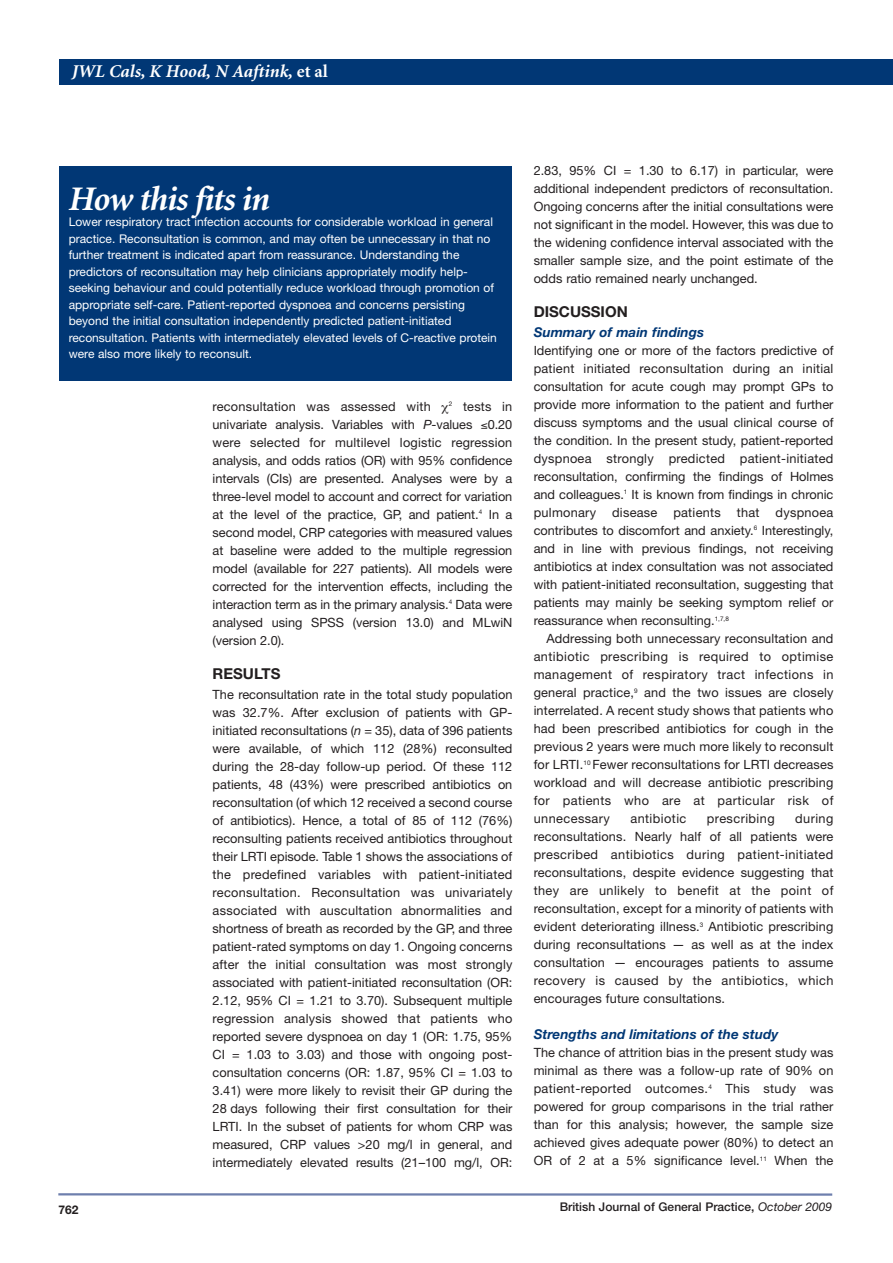
<style>
.page{position:relative;width:893px;height:1263px;background:#fff}
.page>*{position:absolute;margin:0;border:0;box-sizing:border-box;transform-origin:0 0}
.t1{font:italic 700 34.5px "Minion";letter-spacing:-.03em;color:#fff}
.t2{font:italic 700 18px "Minion";color:#fff}
.t3{font:700 15px "Helvetica Neue";color:#231f20}
.t4{font:italic 700 13.5px "Helvetica Neue";color:#013775}
.t5{font:12.75px/18px "Helvetica Neue";letter-spacing:.005em;color:#231f20;text-align:justify}
.t6{font:12.75px "Helvetica Neue";letter-spacing:.035em;color:#231f20}
.t7{font:12px/16.5px "Helvetica Neue";color:#fff}
.t8{font:500 12px "Helvetica Neue";color:#231f20}
.t9{font:700 12px "Helvetica Neue";color:#231f20}
.s1{font-style:normal}
.s2{font-style:italic}
.s3{font-weight:400;font-style:italic}
</style>
<div class="page">
<hr style="left:58px;top:1193px;width:774px;height:3px;background:#6e7fad">
<div style="left:61px;top:60px;width:832px;height:25px;background:#013775"></div>
<div style="left:59px;top:166px;width:453px;height:214px;background:#013775"></div>
<h2 class="t2" style="left:72px;top:64px;width:258px">JWL Cals, K Hood, N Aaftink, <span class="s1">et al</span></h2>
<h1 class="t1" style="left:69px;top:185px;width:203px">How this fits in</h1>
<p class="t7" style="left:69px;top:215px;width:430px">Lower respiratory tract infection accounts for considerable workload in general practice. Reconsultation is common, and may often be unnecessary in that no further treatment is indicated apart from reassurance. Understanding the predictors of reconsultation may help clinicians appropriately modify help&shy;seeking behaviour and could potentially reduce workload through promotion of appropriate self-care. Patient-reported dyspnoea and concerns persisting beyond the initial consultation independently predicted patient-initiated reconsultation. Patients with intermediately elevated levels of C-reactive protein were also more likely to reconsult.</p>
<p class="t5" style="left:213px;top:398px;width:301px;text-indent:236px"><sup>2</sup> tests in univariate analysis. Variables with <span class="s2">P</span>-values ≤0.20 were selected for multilevel logistic regression analysis, and odds ratios (OR) with 95% confidence intervals (CIs) are presented. Analyses were by a three-level model to account and correct for variation at the level of the practice, GP, and patient.<sup>4</sup> In a second model, CRP categories with measured values at baseline were added to the multiple regression model (available for 227 patients). All models were corrected for the intervention effects, including the interaction term as in the primary analysis.<sup>4</sup> Data were analysed using SPSS (version 13.0) and MLwiN (version 2.0).</p>
<p class="t3" style="left:213px;top:665px;width:69px">RESULTS</p>
<p class="t5" style="left:213px;top:686px;width:301px">The reconsultation rate in the total study population was 32.7%. After exclusion of patients with GP&shy;initiated reconsultations (<span class="s2">n</span> = 35), data of 396 patients were available, of which 112 (28%) reconsulted during the 28-day follow-up period. Of these 112 patients, 48 (43%) were prescribed antibiotics on reconsultation (of which 12 received a second course of antibiotics). Hence, a total of 85 of 112 (76%) reconsulting patients received antibiotics throughout their LRTI episode. Table 1 shows the associations of the predefined variables with patient-initiated reconsultation. Reconsultation was univariately associated with auscultation abnormalities and shortness of breath as recorded by the GP, and three patient-rated symptoms on day 1. Ongoing concerns after the initial consultation was most strongly associated with patient-initiated reconsultation (OR:<br>2.12, 95% CI = 1.21 to 3.70). Subsequent multiple regression analysis showed that patients who reported severe dyspnoea on day 1 (OR: 1.75, 95% CI = 1.03 to 3.03) and those with ongoing post&shy;consultation concerns (OR: 1.87, 95% CI = 1.03 to 3.41) were more likely to revisit their GP during the 28 days following their first consultation for their LRTI. In the subset of patients for whom CRP was measured, CRP values &gt;20 mg/l in general, and intermediately elevated results (21–100 mg/l, OR:</p>
<p class="t5" style="left:213px;top:398px;width:220px">reconsultation was assessed with</p>
<p class="t5" style="left:534px;top:163px;width:301px">2.83, 95% CI = 1.30 to 6.17) in particular, were additional independent predictors of reconsultation.<br>Ongoing concerns after the initial consultations were not significant in the model. However, this was due to the widening confidence interval associated with the smaller sample size, and the point estimate of the odds ratio remained nearly unchanged.</p>
<p class="t3" style="left:534px;top:303px;width:96px">DISCUSSION</p>
<p class="t4" style="left:534px;top:327px;width:172px">Summary of main findings</p>
<p class="t5" style="left:534px;top:343px;width:301px">Identifying one or more of the factors predictive of patient initiated reconsultation during an initial consultation for acute cough may prompt GPs to provide more information to the patient and further discuss symptoms and the usual clinical course of the condition. In the present study, patient-reported dyspnoea strongly predicted patient-initiated reconsultation, confirming the findings of Holmes and colleagues.<sup>1</sup> It is known from findings in chronic pulmonary disease patients that dyspnoea contributes to discomfort and anxiety.<sup>6</sup> Interestingly, and in line with previous findings, not receiving antibiotics at index consultation was not associated with patient-initiated reconsultation, suggesting that patients may mainly be seeking symptom relief or reassurance when reconsulting.<sup>1,7,8</sup></p>
<p class="t5" style="left:534px;top:631px;width:301px;text-indent:13px">Addressing both unnecessary reconsultation and antibiotic prescribing is required to optimise management of respiratory tract infections in general practice,<sup>9</sup> and the two issues are closely interrelated. A recent study shows that patients who had been prescribed antibiotics for cough in the previous 2 years were much more likely to reconsult for LRTI.<sup>10</sup> Fewer reconsultations for LRTI decreases workload and will decrease antibiotic prescribing for patients who are at particular risk of unnecessary</p>
<p class="t5" style="left:534px;top:811px;width:301px;text-indent:262px">during reconsultations. Nearly half of all patients were prescribed antibiotics during patient-initiated reconsultations, despite evidence suggesting that they are unlikely to benefit at the point of reconsultation, except for a minority of patients with evident deteriorating illness.<sup>3</sup> Antibiotic prescribing during reconsultations — as well as at the index consultation — encourages patients to assume recovery is caused by the antibiotics, which encourages future consultations.</p>
<p class="t4" style="left:534px;top:1029px;width:246px">Strengths and limitations of the study</p>
<p class="t5" style="left:534px;top:1045px;width:301px">The chance of attrition bias in the present study was minimal as there was a follow-up rate of 90% on patient-reported outcomes.<sup>4</sup> This study was powered for group comparisons in the trial rather than for this analysis; however, the sample size achieved gives adequate power (80%) to detect an OR of 2 at a 5% significance level.<sup>11</sup> When the</p>
<p class="t6" style="left:630px;top:814px;width:57px">antibiotic</p>
<p class="t6" style="left:707px;top:814px;width:69px">prescribing</p>
<p class="t9" style="left:58px;top:1202px;width:22px">762</p>
<p class="t8" style="left:560px;top:1203px;width:274px">British Journal of General Practice, <span class="s3">October 2009</span></p>
</div>
